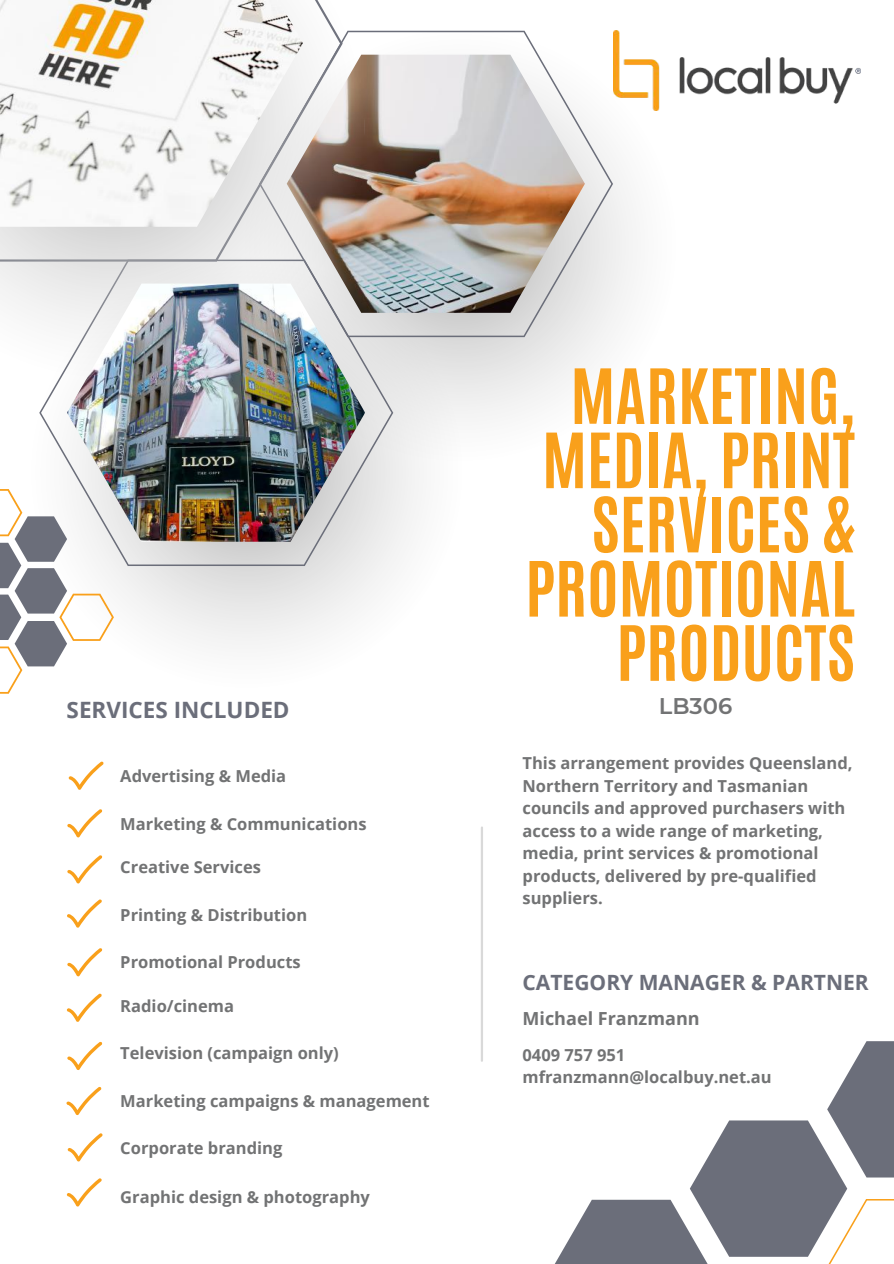
<style>
.page{position:relative;width:894px;height:1264px;background:#fff}
.page>*{position:absolute;margin:0;border:0;box-sizing:border-box;transform-origin:0 0}
.t1{font:700 64.65px/64.2px "Antonio";color:#f9a01b;text-align:right}
.t2{font:600 22.65px "Montserrat";color:#727374}
.t3{font:700 22.5px "Open Sans";color:#6b6e7a}
.t4{font:700 21px "Open Sans";color:#6b6e7a}
.t5{font:700 18px "Open Sans";color:#727374}
.t6{font:700 16.5px/22.5px "Open Sans";color:#727374}
</style>
<div class="page">
<svg style="left:555px;top:1041px;width:338px;height:222px"></svg>
<hr style="left:480px;top:827px;width:3px;height:233px;background:#d9d9d9">
<svg style="left:114px;top:461px;width:306px;height:184px;fill:#f1f1f1"></svg>
<svg style="left:364px;top:30px;width:269px;height:431px;fill:#f4f4f4"></svg>
<svg style="left:0;top:489px;width:114px;height:204px"></svg>
<svg style="left:364px;top:31px;width:249px;height:306px"></svg>
<svg style="left:39px;top:313px;width:354px;height:253px"></svg>
<img style="left:364px;top:55px;width:220px;height:258px">
<svg style="left:0;top:0;width:364px;height:378px"></svg>
<img style="left:0;top:0;width:303px;height:227px">
<img style="left:67px;top:283px;width:298px;height:258px">
<img style="left:613px;top:31px;width:247px;height:80px">
<svg style="left:67px;top:899px;width:35px;height:28px"></svg>
<svg style="left:67px;top:855px;width:35px;height:28px"></svg>
<svg style="left:67px;top:809px;width:35px;height:28px"></svg>
<svg style="left:69px;top:761px;width:34px;height:28px"></svg>
<svg style="left:66px;top:1087px;width:35px;height:28px"></svg>
<svg style="left:67px;top:1041px;width:35px;height:28px"></svg>
<svg style="left:67px;top:993px;width:35px;height:28px"></svg>
<svg style="left:67px;top:948px;width:35px;height:28px"></svg>
<svg style="left:67px;top:1178px;width:35px;height:28px"></svg>
<svg style="left:68px;top:1133px;width:34px;height:28px"></svg>
<h3 class="t3" style="left:67px;top:693px;width:224px">SERVICES INCLUDED</h3>
<p class="t6" style="left:120px;top:764px;width:167px">Advertising &amp; Media</p>
<p class="t6" style="left:120px;top:812px;width:248px">Marketing &amp; Communications</p>
<p class="t6" style="left:120px;top:855px;width:142px">Creative Services</p>
<p class="t6" style="left:120px;top:903px;width:188px">Printing &amp; Distribution</p>
<p class="t6" style="left:120px;top:950px;width:182px">Promotional Products</p>
<p class="t6" style="left:120px;top:994px;width:115px">Radio/cinema</p>
<p class="t6" style="left:120px;top:1041px;width:220px">Television (campaign only)</p>
<p class="t6" style="left:120px;top:1089px;width:311px">Marketing campaigns &amp; management</p>
<p class="t6" style="left:120px;top:1136px;width:163px">Corporate branding</p>
<p class="t6" style="left:120px;top:1185px;width:251px">Graphic design &amp; photography</p>
<h1 class="t1" style="left:525px;top:364px;width:331px">MARKETING,<br>MEDIA, PRINT<br>SERVICES &amp;<br>PROMOTIONAL<br>PRODUCTS</h1>
<h2 class="t2" style="left:658px;top:692px;width:75px">LB306</h2>
<p class="t6" style="left:522px;top:751px;width:331px">This arrangement provides Queensland, Northern Territory and Tasmanian councils and approved purchasers with access to a wide range of marketing, media, print services &amp; promotional products, delivered by pre-qualified suppliers.</p>
<p class="t4" style="left:522px;top:967px;width:347px">CATEGORY MANAGER &amp; PARTNER</p>
<p class="t5" style="left:522px;top:1005px;width:178px">Michael Franzmann</p>
<p class="t6" style="left:522px;top:1042px;width:251px">0409 757 951 mfranzmann@localbuy.net.au</p>
</div>
